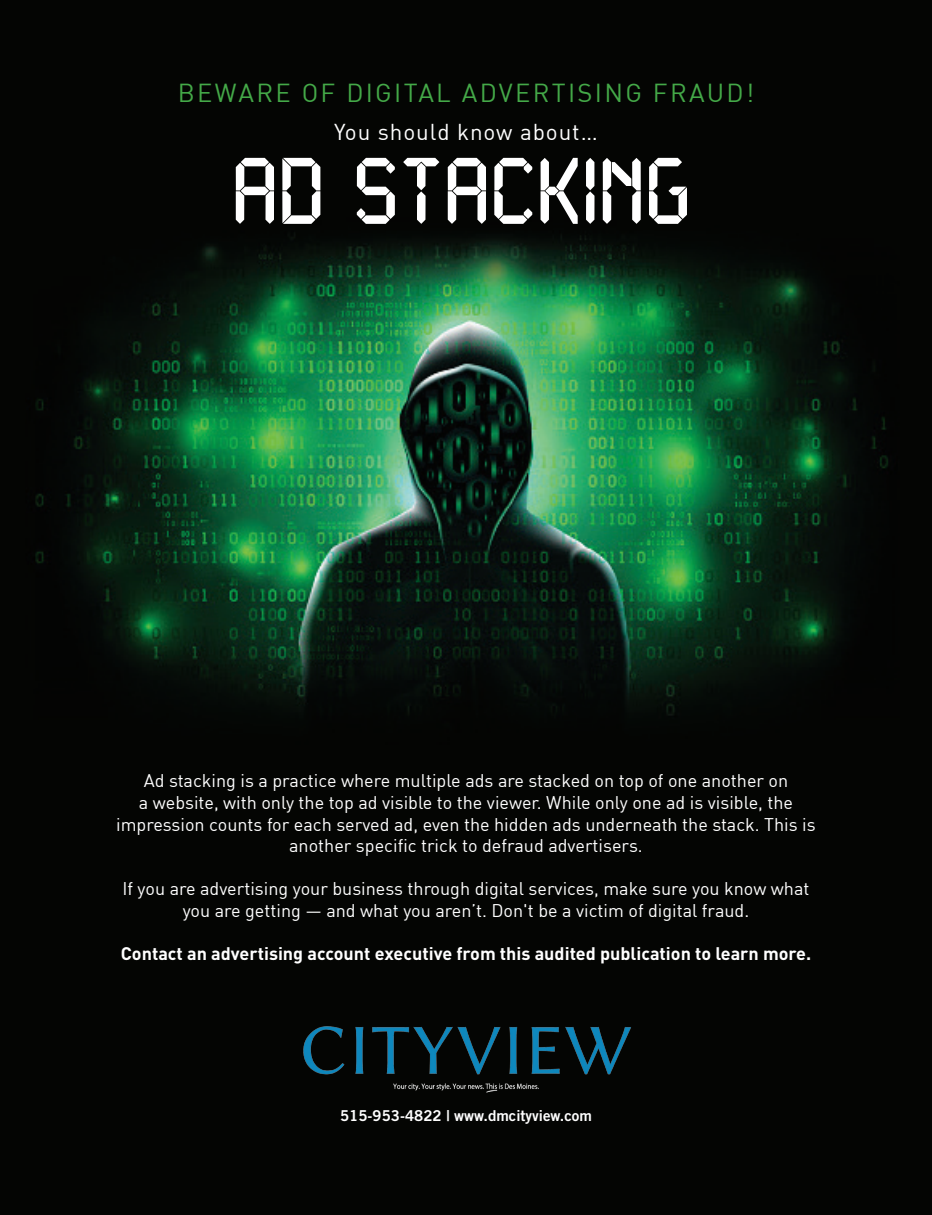
<style>
.page{position:relative;width:932px;height:1215px;background:#fff}
.page>*{position:absolute;margin:0;border:0;box-sizing:border-box;transform-origin:0 0}
.t1{font:700 82.5px "Liquid Crystal";letter-spacing:.04em;color:#fff}
.t2{font:25.5px "DIN";letter-spacing:.09em;color:#44a948}
.t3{font:22.5px "DIN";letter-spacing:.04em;color:#fff}
.t4{font:18px/21.6px "DIN";color:#fff;text-align:center}
.t5{font:700 18px "DIN";color:#fff}
.t6{font:15px "Trade Gothic Bold Two";color:#fff}
</style>
<div class="page">
<img style="left:0;top:0;width:932px;height:1215px">
<img style="left:296px;top:1017px;width:339px;height:80px">
<p class="t2" style="left:178px;top:76px;width:578px">BEWARE OF DIGITAL ADVERTISING FRAUD!</p>
<p class="t3" style="left:334px;top:118px;width:265px">You should know about…</p>
<p class="t1" style="left:238px;top:147px;width:457px">AD STACKING</p>
<p class="t4" style="left:116px;top:770px;width:701px">Ad stacking is a practice where multiple ads are stacked on top of one another on<br>a website, with only the top ad visible to the viewer. While only one ad is visible, the impression counts for each served ad, even the hidden ads underneath the stack. This is another specific trick to defraud advertisers.</p>
<p class="t4" style="left:122px;top:878px;width:688px">If you are advertising your business through digital services, make sure you know what you are getting — and what you aren’t. Don't be a victim of digital fraud.</p>
<p class="t5" style="left:121px;top:942px;width:692px">Contact an advertising account executive from this audited publication to learn more.</p>
<p class="t6" style="left:340px;top:1106px;width:253px">515-953-4822 | www.dmcityview.com</p>
</div>
